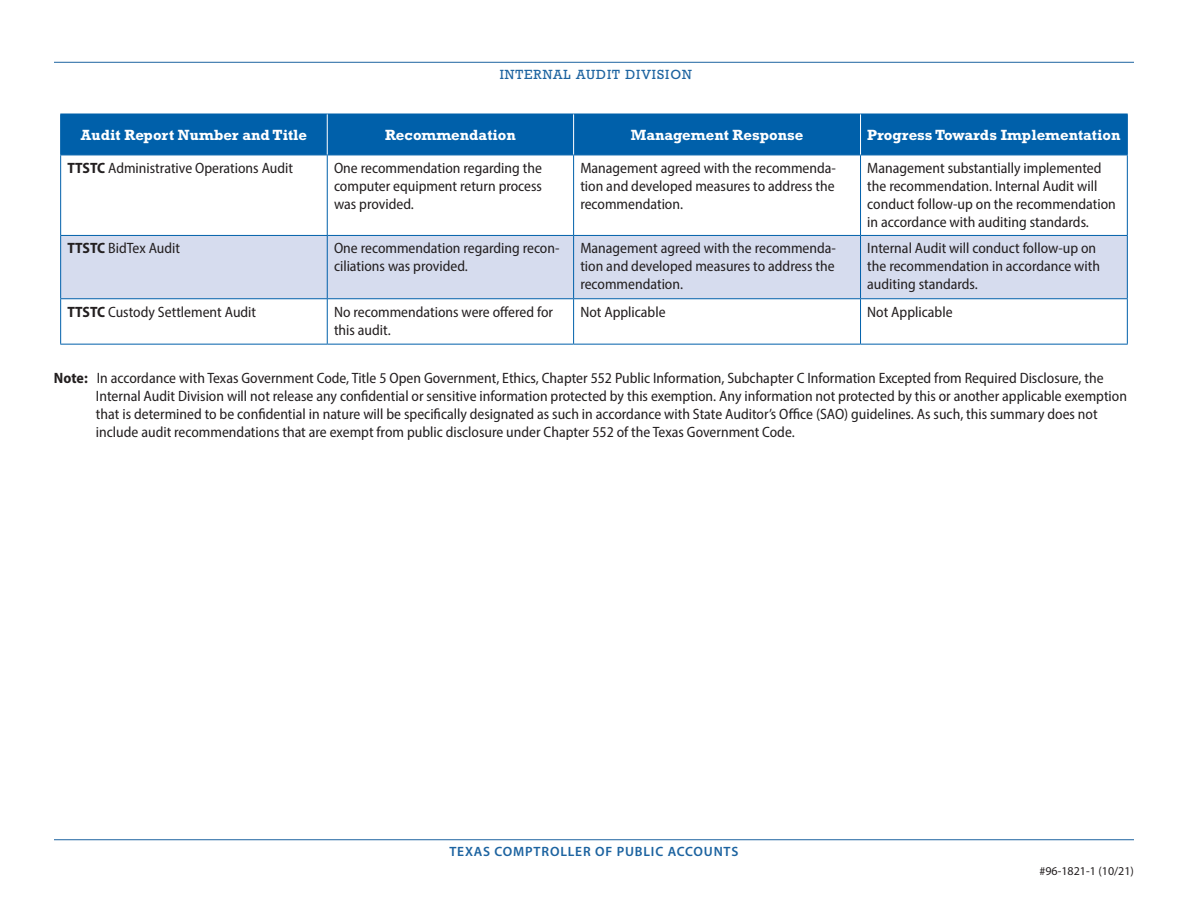
<style>
.page{position:relative;width:1188px;height:918px;background:#fff}
.page>*{position:absolute;margin:0;border:0;box-sizing:border-box;transform-origin:0 0}
.Body_Text{font:semi-condensed 15px/18px "Myriad Pro";color:#231f20}
.Heading_3{font:700 15px "Rockwell Std";color:#fff}
.t1{font:600 13.5px "Myriad Pro";letter-spacing:.06em;color:#1c63a0}
.t2{font:13.5px "Rockwell Std";letter-spacing:.07em;color:#1c63a0}
.t3{font:12px "Myriad Pro";color:#231f20}
.s1{font-weight:700}
</style>
<div class="page">
<hr style="left:54px;top:839px;width:1080px;height:1px;background:#1c63a0">
<hr style="left:54px;top:62px;width:1080px;height:1px;background:#1c63a0">
<div style="left:61px;top:115px;width:1066px;height:40px;background:#0060aa"></div>
<svg style="left:61px;top:156px;width:1066px;height:188px"></svg>
<div style="left:61px;top:236px;width:1066px;height:62px;background:#d6dcee"></div>
<hr style="left:60px;top:114px;width:1px;height:41px;background:#0060aa">
<hr style="left:1127px;top:114px;width:1px;height:41px;background:#0060aa">
<hr style="left:60px;top:155px;width:267px;height:1px;background:#0060aa">
<hr style="left:60px;top:155px;width:1px;height:80px;background:#0060aa">
<hr style="left:327px;top:155px;width:247px;height:1px;background:#0060aa">
<hr style="left:327px;top:155px;width:1px;height:80px;background:#0060aa">
<hr style="left:574px;top:155px;width:287px;height:1px;background:#0060aa">
<hr style="left:573px;top:155px;width:1px;height:80px;background:#0060aa">
<hr style="left:861px;top:155px;width:267px;height:1px;background:#0060aa">
<hr style="left:860px;top:155px;width:1px;height:80px;background:#0060aa">
<hr style="left:1127px;top:155px;width:1px;height:80px;background:#0060aa">
<hr style="left:60px;top:235px;width:267px;height:1px;background:#0060aa">
<hr style="left:60px;top:236px;width:1px;height:62px;background:#0060aa">
<hr style="left:327px;top:235px;width:247px;height:1px;background:#0060aa">
<hr style="left:327px;top:236px;width:1px;height:62px;background:#0060aa">
<hr style="left:574px;top:235px;width:287px;height:1px;background:#0060aa">
<hr style="left:573px;top:236px;width:1px;height:62px;background:#0060aa">
<hr style="left:861px;top:235px;width:267px;height:1px;background:#0060aa">
<hr style="left:860px;top:236px;width:1px;height:62px;background:#0060aa">
<hr style="left:1127px;top:236px;width:1px;height:62px;background:#0060aa">
<hr style="left:60px;top:298px;width:267px;height:1px;background:#0060aa">
<hr style="left:60px;top:299px;width:1px;height:45px;background:#0060aa">
<hr style="left:327px;top:298px;width:247px;height:1px;background:#0060aa">
<hr style="left:327px;top:299px;width:1px;height:45px;background:#0060aa">
<hr style="left:574px;top:298px;width:287px;height:1px;background:#0060aa">
<hr style="left:573px;top:299px;width:1px;height:45px;background:#0060aa">
<hr style="left:861px;top:298px;width:267px;height:1px;background:#0060aa">
<hr style="left:860px;top:299px;width:1px;height:45px;background:#0060aa">
<hr style="left:1127px;top:299px;width:1px;height:45px;background:#0060aa">
<hr style="left:60px;top:344px;width:267px;height:1px;background:#0060aa">
<hr style="left:327px;top:344px;width:247px;height:1px;background:#0060aa">
<hr style="left:574px;top:344px;width:287px;height:1px;background:#0060aa">
<hr style="left:861px;top:344px;width:267px;height:1px;background:#0060aa">
<hr style="left:60px;top:114px;width:267px;height:1px;background:#0060aa">
<hr style="left:327px;top:114px;width:247px;height:1px;background:#0060aa">
<hr style="left:574px;top:114px;width:287px;height:1px;background:#0060aa">
<hr style="left:861px;top:114px;width:267px;height:1px;background:#0060aa">
<hr style="left:327px;top:114px;width:1px;height:41px;background:#fff">
<hr style="left:573px;top:114px;width:1px;height:41px;background:#fff">
<hr style="left:860px;top:114px;width:1px;height:41px;background:#fff">
<p class="t2" style="left:500px;top:66px;width:194px">INTERNAL AUDIT DIVISION</p>
<p class="Heading_3" style="left:81px;top:126px;width:228px">Audit Report Number and Title</p>
<p class="Heading_3" style="left:385px;top:126px;width:132px">Recommendation</p>
<p class="Heading_3" style="left:631px;top:126px;width:174px">Management Response</p>
<p class="Heading_3" style="left:867px;top:126px;width:255px">Progress Towards Implementation</p>
<p class="Body_Text" style="left:67px;top:159px;width:227px"><span class="s1">TTSTC</span> Administrative Operations Audit</p>
<p class="Body_Text" style="left:334px;top:159px;width:210px;text-align:justify">One recommendation regarding the computer equipment return process was provided.</p>
<p class="Body_Text" style="left:580px;top:159px;width:257px;text-align:justify">Management agreed with the recommenda&shy;tion and developed measures to address the recommendation.</p>
<p class="Body_Text" style="left:867px;top:159px;width:250px">Management substantially implemented the recommendation. Internal Audit will conduct follow-up on the recommendation in accordance with auditing standards.</p>
<p class="Body_Text" style="left:67px;top:239px;width:114px"><span class="s1">TTSTC</span> BidTex Audit</p>
<p class="Body_Text" style="left:334px;top:239px;width:227px">One recommendation regarding recon&shy;ciliations was provided.</p>
<p class="Body_Text" style="left:580px;top:239px;width:257px;text-align:justify">Management agreed with the recommenda&shy;tion and developed measures to address the recommendation.</p>
<p class="Body_Text" style="left:867px;top:239px;width:234px">Internal Audit will conduct follow-up on the recommendation in accordance with auditing standards.</p>
<p class="Body_Text" style="left:67px;top:303px;width:190px"><span class="s1">TTSTC</span> Custody Settlement Audit</p>
<p class="Body_Text" style="left:334px;top:303px;width:221px">No recommendations were offered for this audit.</p>
<p class="Body_Text" style="left:580px;top:303px;width:87px">Not Applicable</p>
<p class="Body_Text" style="left:867px;top:303px;width:87px">Not Applicable</p>
<p class="Body_Text" style="left:96px;top:369px;width:1033px;text-indent:-42px"><span class="s1">Note:</span> In accordance with Texas Government Code, Title 5 Open Government, Ethics, Chapter 552 Public Information, Subchapter C Information Excepted from Required Disclosure, the Internal Audit Division will not release any confidential or sensitive information protected by this exemption. Any information not protected by this or another applicable exemption that is determined to be confidential in nature will be specifically designated as such in accordance with State Auditor’s Office (SAO) guidelines. As such, this summary does not include audit recommendations that are exempt from public disclosure under Chapter 552 of the Texas Government Code.</p>
<p class="t1" style="left:449px;top:843px;width:291px">TEXAS COMPTROLLER OF PUBLIC ACCOUNTS</p>
<p class="t3" style="left:1039px;top:863px;width:96px">#96-1821-1 (10/21)</p>
</div>
